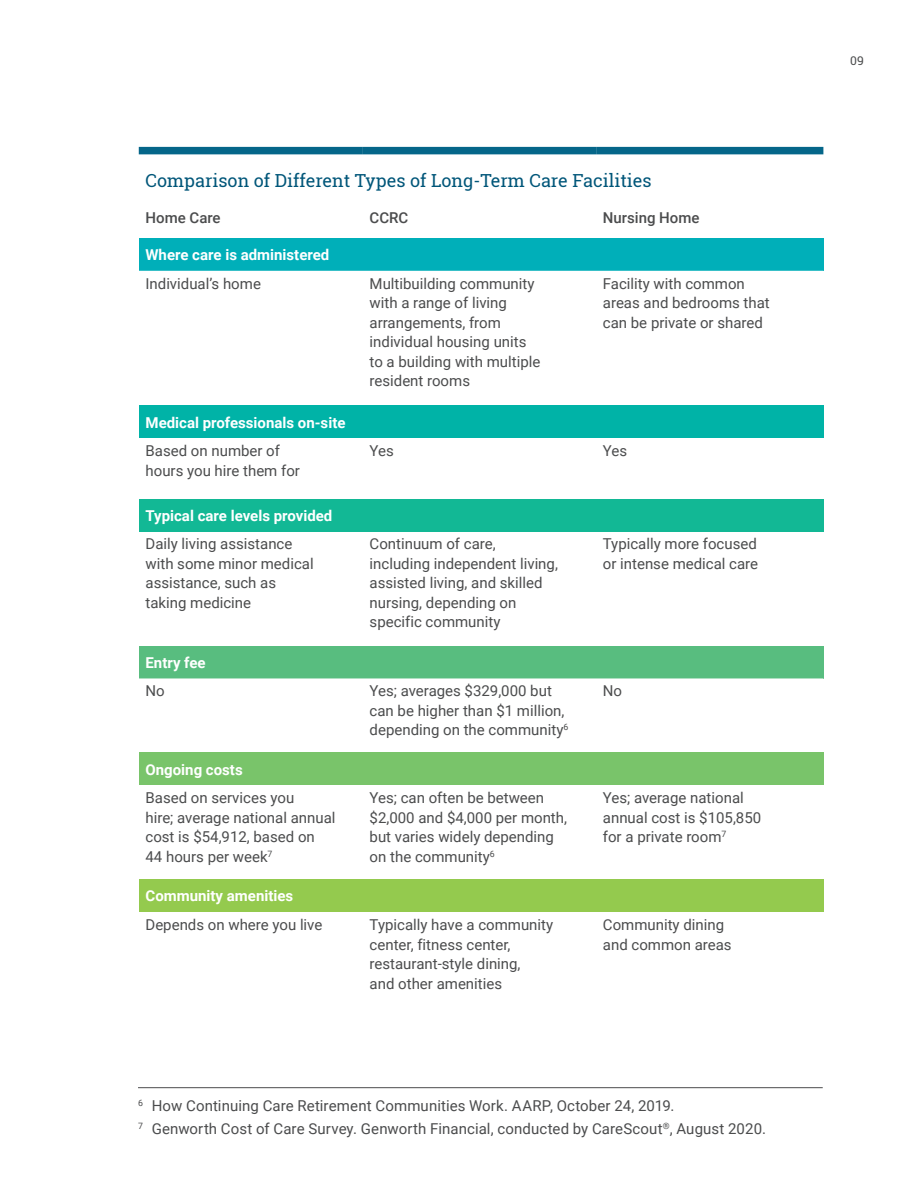
<style>
.page{position:relative;width:918px;height:1188px;background:#fff}
.page>*{position:absolute;margin:0;border:0;box-sizing:border-box;transform-origin:0 0}
.t1{font:18px "Roboto Slab";color:#005679}
.t2{font:15px/19.5px "Roboto";color:#4b4c4d}
.t3{font:700 15px "Roboto";color:#fff}
.t4{font:500 15px "Roboto";color:#4b4c4d}
.t5{font:12px "Roboto Slab";color:#4b4c4d}
</style>
<div class="page">
<hr style="left:138px;top:1087px;width:685px;height:1px;background:#4b4c4d">
<div style="left:139px;top:238px;width:684px;height:33px;background:#00afb9"></div>
<div style="left:139px;top:406px;width:684px;height:32px;background:#00b3a7"></div>
<div style="left:139px;top:499px;width:684px;height:32px;background:#12b895"></div>
<div style="left:139px;top:646px;width:684px;height:32px;background:#58bd7f"></div>
<svg style="left:139px;top:678px;width:684px;height:202px"></svg>
<div style="left:139px;top:753px;width:684px;height:32px;background:#79c46a"></div>
<div style="left:139px;top:880px;width:684px;height:32px;background:#94ca4e"></div>
<div style="left:139px;top:147px;width:224px;height:7px;background:#056689"></div>
<div style="left:363px;top:147px;width:233px;height:7px;background:#056689"></div>
<div style="left:596px;top:147px;width:227px;height:7px;background:#056689"></div>
<p class="t1" style="left:146px;top:168px;width:508px">Comparison of Different Types of Long-Term Care Facilities</p>
<p class="t4" style="left:146px;top:207px;width:77px">Home Care</p>
<p class="t4" style="left:370px;top:207px;width:40px">CCRC</p>
<p class="t4" style="left:603px;top:207px;width:98px">Nursing Home</p>
<p class="t3" style="left:146px;top:244px;width:185px">Where care is administered</p>
<p class="t2" style="left:146px;top:273px;width:117px">Individual’s home</p>
<p class="t2" style="left:370px;top:273px;width:172px">Multibuilding community with a range of living arrangements, from individual housing units to a building with multiple resident rooms</p>
<p class="t2" style="left:603px;top:273px;width:168px">Facility with common areas and bedrooms that can be private or shared</p>
<p class="t3" style="left:146px;top:412px;width:201px">Medical professionals on-site</p>
<p class="t2" style="left:146px;top:441px;width:156px">Based on number of hours you hire them for</p>
<p class="t2" style="left:370px;top:441px;width:26px">Yes</p>
<p class="t2" style="left:603px;top:441px;width:26px">Yes</p>
<p class="t3" style="left:146px;top:505px;width:188px">Typical care levels provided</p>
<p class="t2" style="left:146px;top:534px;width:170px">Daily living assistance with some minor medical assistance, such as taking medicine</p>
<p class="t2" style="left:370px;top:534px;width:190px">Continuum of care, including independent living, assisted living, and skilled nursing, depending on specific community</p>
<p class="t2" style="left:603px;top:534px;width:157px">Typically more focused or intense medical care</p>
<p class="t3" style="left:146px;top:652px;width:62px">Entry fee</p>
<p class="t2" style="left:146px;top:681px;width:21px">No</p>
<p class="t2" style="left:370px;top:681px;width:200px">Yes; averages $329,000 but can be higher than $1 million, depending on the community<sup>6</sup></p>
<p class="t2" style="left:603px;top:681px;width:21px">No</p>
<p class="t3" style="left:146px;top:759px;width:99px">Ongoing costs</p>
<p class="t2" style="left:146px;top:787px;width:191px">Based on services you<br>hire; average national annual cost is $54,912, based on<br>44 hours per week<sup>7</sup></p>
<p class="t2" style="left:370px;top:787px;width:199px">Yes; can often be between $2,000 and $4,000 per month, but varies widely depending on the community<sup>6</sup></p>
<p class="t2" style="left:603px;top:787px;width:160px">Yes; average national annual cost is $105,850 for a private room<sup>7</sup></p>
<p class="t3" style="left:146px;top:886px;width:149px">Community amenities</p>
<p class="t2" style="left:146px;top:914px;width:178px">Depends on where you live</p>
<p class="t2" style="left:370px;top:914px;width:185px">Typically have a community center, fitness center, restaurant-style dining,<br>and other amenities</p>
<p class="t2" style="left:603px;top:914px;width:130px">Community dining and common areas</p>
<p class="t2" style="left:138px;top:1093px;width:629px;line-height:23.2px"><sup>6</sup> How Continuing Care Retirement Communities Work. AARP, October 24, 2019.<br><sup>7</sup> Genworth Cost of Care Survey. Genworth Financial, conducted by CareScout<sup>®</sup>, August 2020.</p>
<p class="t5" style="left:850px;top:52px;width:15px">09</p>
</div>
